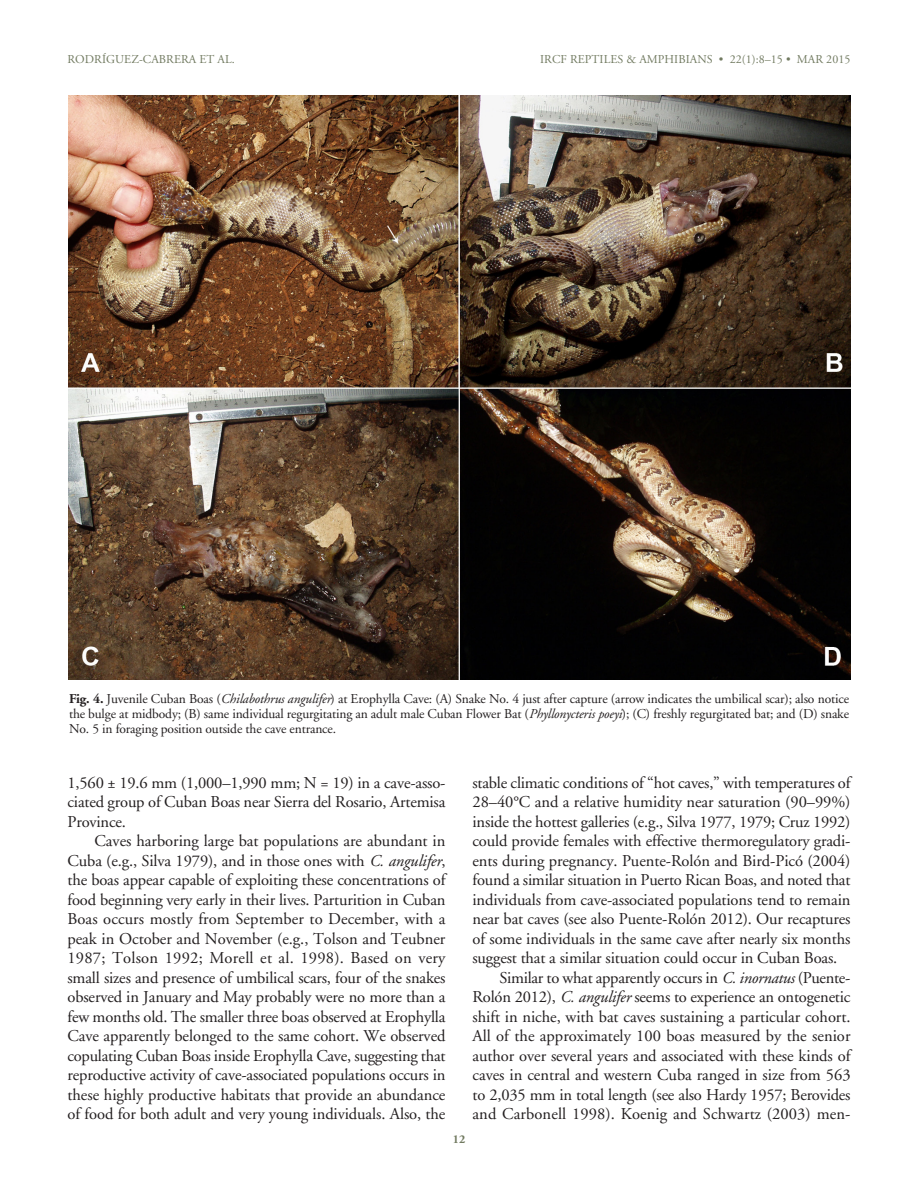
<style>
.page{position:relative;width:918px;height:1188px;background:#fff}
.page>*{position:absolute;margin:0;border:0;box-sizing:border-box;transform-origin:0 0}
.TEXT{font:16.5px/19.5px "Adobe Garamond";letter-spacing:-.01em;color:#231f20;text-align:justify}
.Figure_Caption{font:13.5px/15px "Adobe Garamond";letter-spacing:-.01em;color:#231f20;text-align:justify}
.Running_Head_RIGHT{font:12px "Adobe Garamond";letter-spacing:.005em;color:#717a60}
.Running_Head_LEFT{font:12px "Adobe Garamond";letter-spacing:.005em;color:#717a60}
.t1{font:700 12px "Adobe Garamond";color:#717a60}
.s1{font-weight:700}
.s2{font-style:italic}
</style>
<div class="page">
<img style="left:69px;top:95px;width:781px;height:585px">
<p class="Running_Head_LEFT" style="left:68px;top:53px;width:169px">RODRÍGUEZ-CABRERA ET AL.</p>
<p class="Running_Head_RIGHT" style="left:540px;top:53px;width:312px">IRCF REPTILES &amp; AMPHIBIANS • 22(1):8–15 • MAR 2015</p>
<p class="Figure_Caption" style="left:69px;top:692px;width:782px"><span class="s1">Fig. 4.</span> Juvenile Cuban Boas (<span class="s2">Chilabothrus angulifer</span>) at Erophylla Cave: (A) Snake No. 4 just after capture (arrow indicates the umbilical scar); also notice the bulge at midbody; (B) same individual regurgitating an adult male Cuban Flower Bat (<span class="s2">Phyllonycteris poeyi</span>); (C) freshly regurgitated bat; and (D) snake No. 5 in foraging position outside the cave entrance.</p>
<p class="TEXT" style="left:68px;top:773px;width:380px">1,560 ± 19.6 mm (1,000–1,990 mm; N = 19) in a cave-asso&shy;ciated group of Cuban Boas near Sierra del Rosario, Artemisa Province.</p>
<p class="TEXT" style="left:68px;top:832px;width:380px;text-indent:27px">Caves harboring large bat populations are abundant in Cuba (e.g., Silva 1979), and in those ones with <span class="s2">C. angulifer</span>, the boas appear capable of exploiting these concentrations of food beginning very early in their lives. Parturition in Cuban Boas occurs mostly from September to December, with a peak in October and November (e.g., Tolson and Teubner 1987; Tolson 1992; Morell et al. 1998). Based on very small sizes and presence of umbilical scars, four of the snakes observed in January and May probably were no more than a few months old. The smaller three boas observed at Erophylla Cave apparently belonged to the same cohort. We observed copulating Cuban Boas inside Erophylla Cave, suggesting that reproductive activity of cave-associated populations occurs in these highly productive habitats that provide an abundance of food for both adult and very young individuals. Also, the</p>
<p class="TEXT" style="left:472px;top:773px;width:380px">stable climatic conditions of “hot caves,” with temperatures of 28–40°C and a relative humidity near saturation (90–99%) inside the hottest galleries (e.g., Silva 1977, 1979; Cruz 1992) could provide females with effective thermoregulatory gradi&shy;ents during pregnancy. Puente-Rolón and Bird-Picó (2004) found a similar situation in Puerto Rican Boas, and noted that individuals from cave-associated populations tend to remain near bat caves (see also Puente-Rolón 2012). Our recaptures of some individuals in the same cave after nearly six months suggest that a similar situation could occur in Cuban Boas.</p>
<p class="TEXT" style="left:472px;top:968px;width:380px;text-indent:27px">Similar to what apparently occurs in <span class="s2">C. inornatus</span> (Puente-Rolón 2012), <span class="s2">C. angulifer</span> seems to experience an ontogenetic shift in niche, with bat caves sustaining a particular cohort.<br>All of the approximately 100 boas measured by the senior author over several years and associated with these kinds of caves in central and western Cuba ranged in size from 563 to 2,035 mm in total length (see also Hardy 1957; Berovides and Carbonell 1998). Koenig and Schwartz (2003) men-</p>
<p class="t1" style="left:453px;top:1132px;width:14px">12</p>
</div>
